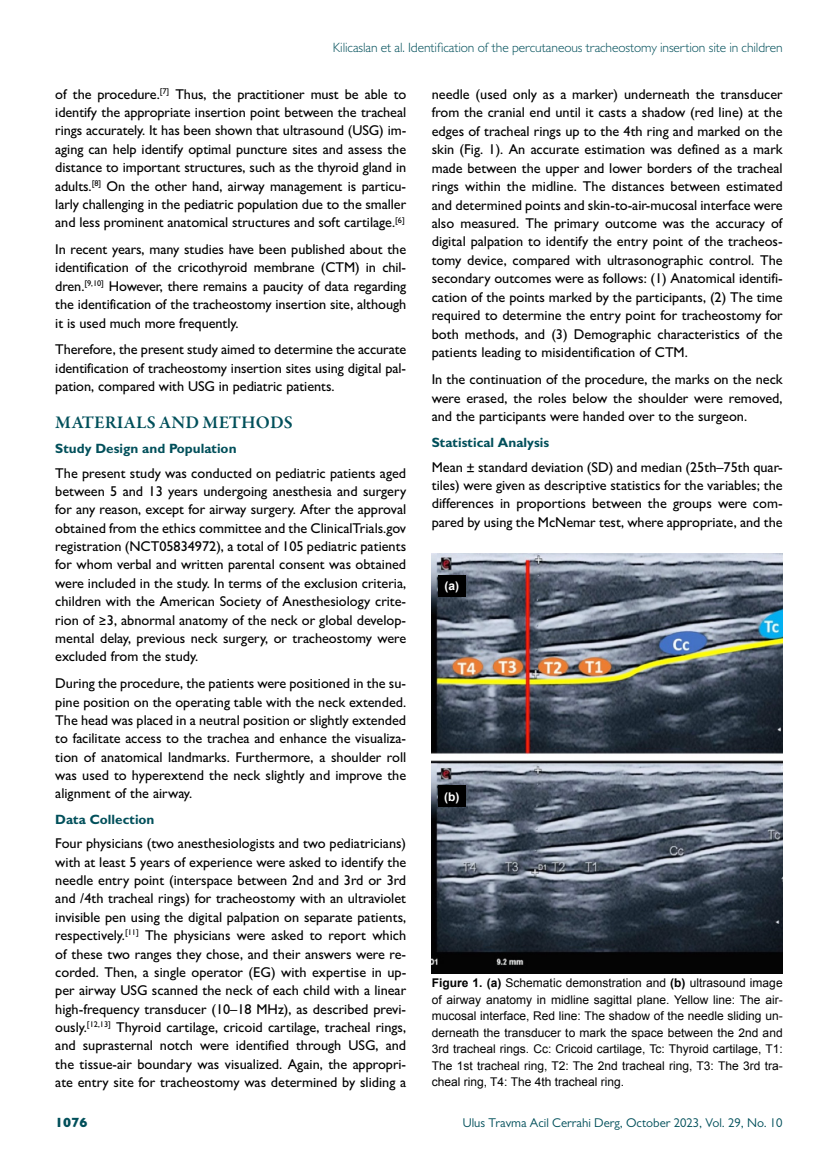
<style>
.page{position:relative;width:838px;height:1170px;background:#fff}
.page>*{position:absolute;margin:0;border:0;box-sizing:border-box;transform-origin:0 0}
.t1{font:600 18px "Garamond Premr Pro";letter-spacing:.005em;color:#004f5a}
.t2{font:500 14.25px/18.3px "Gill Sans MT Pro";color:#000;text-align:justify}
.t3{font:300 13.5px "Gill Sans MT Pro";letter-spacing:-.005em;color:#004f5a}
.t4{font:700 13.5px "Gill Sans MT Pro";color:#004f5a}
.t5{font:800 13.5px "Gill Sans MT Pro";color:#004f5a}
.t6{font:12.75px "Gill Sans MT Pro";color:#004f5a}
.t7{font:12px/16.5px "Arial";color:#000;text-align:justify}
.t8{font:700 12px "Arial";color:#fff}
.s1{font-weight:700}
</style>
<div class="page">
<img style="left:432px;top:553px;width:350px;height:420px">
<div style="left:438px;top:575px;width:28px;height:21px;background:#000"></div>
<div style="left:438px;top:785px;width:28px;height:22px;background:#000"></div>
<p class="t3" style="left:333px;top:39px;width:451px">Kilicaslan et al. Identification of the percutaneous tracheostomy insertion site in children</p>
<p class="t2" style="left:55px;top:85px;width:352px">of the procedure.<sup>[7]</sup> Thus, the practitioner must be able to identify the appropriate insertion point between the tracheal rings accurately. It has been shown that ultrasound (USG) im&shy;aging can help identify optimal puncture sites and assess the distance to important structures, such as the thyroid gland in adults.<sup>[8]</sup> On the other hand, airway management is particu&shy;larly challenging in the pediatric population due to the smaller and less prominent anatomical structures and soft cartilage.<sup>[6]</sup></p>
<p class="t2" style="left:55px;top:240px;width:352px">In recent years, many studies have been published about the identification of the cricothyroid membrane (CTM) in chil&shy;dren.<sup>[9,10]</sup> However, there remains a paucity of data regarding the identification of the tracheostomy insertion site, although it is used much more frequently.</p>
<p class="t2" style="left:55px;top:340px;width:352px">Therefore, the present study aimed to determine the accurate identification of tracheostomy insertion sites using digital pal&shy;pation, compared with USG in pediatric patients.</p>
<p class="t1" style="left:55px;top:411px;width:239px">MATERIALS AND METHODS</p>
<p class="t4" style="left:55px;top:440px;width:183px">Study Design and Population</p>
<p class="t2" style="left:55px;top:463px;width:352px">The present study was conducted on pediatric patients aged between 5 and 13 years undergoing anesthesia and surgery for any reason, except for airway surgery. After the approval obtained from the ethics committee and the ClinicalTrials.gov registration (NCT05834972), a total of 105 pediatric patients for whom verbal and written parental consent was obtained were included in the study. In terms of the exclusion criteria, children with the American Society of Anesthesiology crite&shy;rion of ≥3, abnormal anatomy of the neck or global develop&shy;mental delay, previous neck surgery, or tracheostomy were excluded from the study.</p>
<p class="t2" style="left:55px;top:674px;width:352px">During the procedure, the patients were positioned in the su&shy;pine position on the operating table with the neck extended.<br>The head was placed in a neutral position or slightly extended to facilitate access to the trachea and enhance the visualiza&shy;tion of anatomical landmarks. Furthermore, a shoulder roll was used to hyperextend the neck slightly and improve the alignment of the airway.</p>
<p class="t4" style="left:55px;top:810px;width:101px">Data Collection</p>
<p class="t2" style="left:55px;top:834px;width:352px">Four physicians (two anesthesiologists and two pediatricians) with at least 5 years of experience were asked to identify the needle entry point (interspace between 2nd and 3rd or 3rd and /4th tracheal rings) for tracheostomy with an ultraviolet invisible pen using the digital palpation on separate patients, respectively.<sup>[11]</sup> The physicians were asked to report which of these two ranges they chose, and their answers were re&shy;corded. Then, a single operator (EG) with expertise in up&shy;per airway USG scanned the neck of each child with a linear high-frequency transducer (10–18 MHz), as described previ&shy;ously.<sup>[12,13]</sup> Thyroid cartilage, cricoid cartilage, tracheal rings, and suprasternal notch were identified through USG, and the tissue-air boundary was visualized. Again, the appropri&shy;ate entry site for tracheostomy was determined by sliding a</p>
<p class="t2" style="left:432px;top:85px;width:352px">needle (used only as a marker) underneath the transducer from the cranial end until it casts a shadow (red line) at the edges of tracheal rings up to the 4th ring and marked on the skin (Fig. 1). An accurate estimation was defined as a mark made between the upper and lower borders of the tracheal rings within the midline. The distances between estimated and determined points and skin-to-air-mucosal interface were also measured. The primary outcome was the accuracy of digital palpation to identify the entry point of the tracheos&shy;tomy device, compared with ultrasonographic control. The secondary outcomes were as follows: (1) Anatomical identifi&shy;cation of the points marked by the participants, (2) The time required to determine the entry point for tracheostomy for both methods, and (3) Demographic characteristics of the patients leading to misidentification of CTM.</p>
<p class="t2" style="left:432px;top:370px;width:352px">In the continuation of the procedure, the marks on the neck were erased, the roles below the shoulder were removed, and the participants were handed over to the surgeon.</p>
<p class="t4" style="left:432px;top:433px;width:119px">Statistical Analysis</p>
<p class="t2" style="left:432px;top:457px;width:352px">Mean ± standard deviation (SD) and median (25th–75th quar&shy;tiles) were given as descriptive statistics for the variables; the differences in proportions between the groups were com&shy;pared by using the McNemar test, where appropriate, and the</p>
<p class="t8" style="left:444px;top:578px;width:16px">(a)</p>
<p class="t8" style="left:444px;top:788px;width:17px">(b)</p>
<p class="t7" style="left:432px;top:974px;width:352px"><span class="s1">Figure 1. (a)</span> Schematic demonstration and <span class="s1">(b)</span> ultrasound image of airway anatomy in midline sagittal plane. Yellow line: The air&shy;mucosal interface, Red line: The shadow of the needle sliding un&shy;derneath the transducer to mark the space between the 2nd and 3rd tracheal rings. Cc: Cricoid cartilage, Tc: Thyroid cartilage, T1:<br>The 1st tracheal ring, T2: The 2nd tracheal ring, T3: The 3rd tra&shy;cheal ring, T4: The 4th tracheal ring.</p>
<p class="t5" style="left:55px;top:1114px;width:34px">1076</p>
<p class="t6" style="left:463px;top:1115px;width:321px">Ulus Travma Acil Cerrahi Derg, October 2023, Vol. 29, No. 10</p>
</div>
